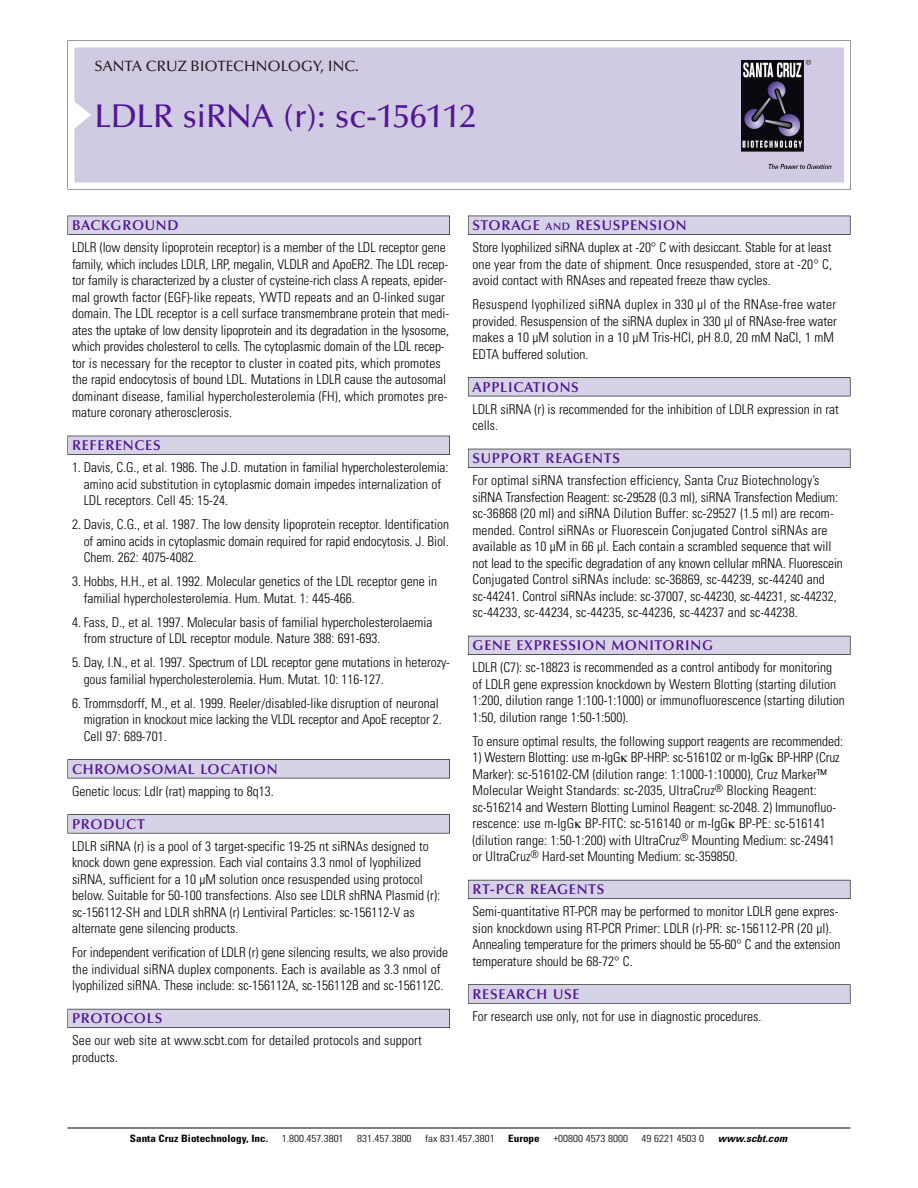
<style>
.page{position:relative;width:918px;height:1188px;background:#fff}
.page>*{position:absolute;margin:0;border:0;box-sizing:border-box;transform-origin:0 0}
.t1{font:500 33px "Optima";color:#511695}
.t2{font:500 15px "Optima";color:#231f20}
.t3{font:600 14.25px "Optima";letter-spacing:.05em;color:#511695}
.t4{font:300 condensed 13.5px/16.5px "Univers";color:#000}
.t5{font:300 condensed 10.2px "Univers";color:#000;scale:1.1 1}
.t6{font:700 condensed 10.2px "Univers";color:#000;scale:1.1 1}
.t7{font:italic 700 condensed 10.2px "Univers";letter-spacing:.005em;color:#000;scale:1.1 1}
.s1{font-size:10.65px}
</style>
<div class="page">
<svg style="left:68px;top:40px;width:783px;height:149px"></svg>
<div style="left:74px;top:47px;width:770px;height:135px;background:#d1cae3"></div>
<img style="left:741px;top:60px;width:90px;height:108px">
<div style="left:68px;top:216px;width:382px;height:19px;background:#525155"></div>
<div style="left:68px;top:216px;width:381px;height:18px;background:#d7d3e7"></div>
<div style="left:68px;top:436px;width:382px;height:19px;background:#515055"></div>
<div style="left:68px;top:436px;width:381px;height:18px;background:#d7d3e7"></div>
<div style="left:68px;top:759px;width:382px;height:19px;background:#545357"></div>
<div style="left:68px;top:760px;width:381px;height:18px;background:#d7d3e7"></div>
<div style="left:68px;top:814px;width:382px;height:19px;background:#575759"></div>
<div style="left:68px;top:815px;width:381px;height:18px;background:#d7d3e7"></div>
<div style="left:68px;top:1009px;width:382px;height:19px;background:#5b5a62"></div>
<div style="left:68px;top:1009px;width:381px;height:18px;background:#d7d3e7"></div>
<div style="left:468px;top:216px;width:382px;height:19px;background:#525155"></div>
<div style="left:468px;top:216px;width:382px;height:18px;background:#d7d3e7"></div>
<div style="left:468px;top:377px;width:382px;height:19px;background:#525155"></div>
<div style="left:468px;top:378px;width:382px;height:18px;background:#d7d3e7"></div>
<div style="left:468px;top:449px;width:382px;height:19px;background:#525158"></div>
<div style="left:468px;top:449px;width:382px;height:18px;background:#d7d3e7"></div>
<div style="left:468px;top:636px;width:382px;height:19px;background:#54535a"></div>
<div style="left:468px;top:636px;width:382px;height:18px;background:#d7d3e7"></div>
<div style="left:468px;top:880px;width:382px;height:19px;background:#5b5a62"></div>
<div style="left:468px;top:880px;width:382px;height:18px;background:#d7d3e7"></div>
<div style="left:468px;top:984px;width:382px;height:20px;background:#666667"></div>
<div style="left:468px;top:985px;width:382px;height:18px;background:#d7d3e7"></div>
<hr style="left:68px;top:1128px;width:782px;height:1px;background:#000">
<p class="t2" style="left:94px;top:61px;width:266px">SANTA CRUZ BIOTECHNOLOGY, INC.</p>
<h1 class="t1" style="left:94px;top:103px;width:383px">LDLR siRNA (r): sc-156112</h1>
<p class="t3" style="left:72px;top:219px;width:108px">BACKGROUND</p>
<p class="t4" style="left:72px;top:240px;width:379px">LDLR (low density lipoprotein receptor) is a member of the LDL receptor gene family, which includes LDLR, LRP, megalin, VLDLR and ApoER2. The LDL recep&shy;tor family is characterized by a cluster of cysteine-rich class A repeats, epider&shy;mal growth factor (EGF)-like repeats, YWTD repeats and an O-linked sugar domain. The LDL receptor is a cell surface transmembrane protein that medi&shy;ates the uptake of low density lipoprotein and its degradation in the lysosome, which provides cholesterol to cells. The cytoplasmic domain of the LDL recep&shy;tor is necessary for the receptor to cluster in coated pits, which promotes the rapid endocytosis of bound LDL. Mutations in LDLR cause the autosomal dominant disease, familial hypercholesterolemia (FH), which promotes pre&shy;mature coronary atherosclerosis.</p>
<p class="t3" style="left:72px;top:440px;width:90px">REFERENCES</p>
<p class="t4" style="left:84px;top:460px;width:366px;text-indent:-12px">1. Davis, C.G., et al. 1986. The J.D. mutation in familial hypercholesterolemia: amino acid substitution in cytoplasmic domain impedes internalization of<br>LDL receptors. Cell 45: 15-24.</p>
<p class="t4" style="left:84px;top:517px;width:367px;text-align:justify;text-indent:-12px">2. Davis, C.G., et al. 1987. The low density lipoprotein receptor. Identification of amino acids in cytoplasmic domain required for rapid endocytosis. J. Biol.<br>Chem. 262: 4075-4082.</p>
<p class="t4" style="left:84px;top:574px;width:355px;text-indent:-12px">3. Hobbs, H.H., et al. 1992. Molecular genetics of the LDL receptor gene in familial hypercholesterolemia. Hum. Mutat. 1: 445-466.</p>
<p class="t4" style="left:84px;top:615px;width:350px;text-indent:-12px">4. Fass, D., et al. 1997. Molecular basis of familial hypercholesterolaemia from structure of LDL receptor module. Nature 388: 691-693.</p>
<p class="t4" style="left:84px;top:655px;width:368px;text-indent:-12px">5. Day, I.N., et al. 1997. Spectrum of LDL receptor gene mutations in heterozy&shy;gous familial hypercholesterolemia. Hum. Mutat. 10: 116-127.</p>
<p class="t4" style="left:84px;top:696px;width:360px;text-indent:-12px">6. Trommsdorff, M., et al. 1999. Reeler/disabled-like disruption of neuronal migration in knockout mice lacking the VLDL receptor and ApoE receptor 2.<br>Cell 97: 689-701.</p>
<p class="t3" style="left:72px;top:763px;width:207px">CHROMOSOMAL LOCATION</p>
<p class="t4" style="left:72px;top:784px;width:203px">Genetic locus: Ldlr (rat) mapping to 8q13.</p>
<p class="t3" style="left:72px;top:818px;width:74px">PRODUCT</p>
<p class="t4" style="left:72px;top:839px;width:369px">LDLR siRNA (r) is a pool of 3 target-specific 19-25 nt siRNAs designed to knock down gene expression. Each vial contains 3.3 nmol of lyophilized siRNA, sufficient for a 10 µM solution once resuspended using protocol below. Suitable for 50-100 transfections. Also see LDLR shRNA Plasmid (r): sc-156112-SH and LDLR shRNA (r) Lentiviral Particles: sc-156112-V as alternate gene silencing products.</p>
<p class="t4" style="left:72px;top:945px;width:377px">For independent verification of LDLR (r) gene silencing results, we also provide the individual siRNA duplex components. Each is available as 3.3 nmol of lyophilized siRNA. These include: sc-156112A, sc-156112B and sc-156112C.</p>
<p class="t3" style="left:72px;top:1013px;width:92px">PROTOCOLS</p>
<p class="t4" style="left:72px;top:1033px;width:351px">See our web site at www.scbt.com for detailed protocols and support products.</p>
<p class="t3" style="left:473px;top:219px;width:216px">STORAGE <span class="s1">AND</span> RESUSPENSION</p>
<p class="t4" style="left:473px;top:240px;width:361px;text-align:justify">Store lyophilized siRNA duplex at -20° C with desiccant. Stable for at least one year from the date of shipment. Once resuspended, store at -20° C, avoid contact with RNAses and repeated freeze thaw cycles.</p>
<p class="t4" style="left:473px;top:297px;width:366px">Resuspend lyophilized siRNA duplex in 330 µl of the RNAse-free water provided. Resuspension of the siRNA duplex in 330 µl of RNAse-free water makes a 10 µM solution in a 10 µM Tris-HCl, pH 8.0, 20 mM NaCl, 1 mM EDTA buffered solution.</p>
<p class="t3" style="left:473px;top:381px;width:108px">APPLICATIONS</p>
<p class="t4" style="left:473px;top:402px;width:368px">LDLR siRNA (r) is recommended for the inhibition of LDLR expression in rat cells.</p>
<p class="t3" style="left:473px;top:453px;width:149px">SUPPORT REAGENTS</p>
<p class="t4" style="left:473px;top:473px;width:372px">For optimal siRNA transfection efficiency, Santa Cruz Biotechnology’s siRNA Transfection Reagent: sc-29528 (0.3 ml), siRNA Transfection Medium: sc-36868 (20 ml) and siRNA Dilution Buffer: sc-29527 (1.5 ml) are recom&shy;mended. Control siRNAs or Fluorescein Conjugated Control siRNAs are available as 10 µM in 66 µl. Each contain a scrambled sequence that will not lead to the specific degradation of any known cellular mRNA. Fluorescein Conjugated Control siRNAs include: sc-36869, sc-44239, sc-44240 and sc-44241. Control siRNAs include: sc-37007, sc-44230, sc-44231, sc-44232, sc-44233, sc-44234, sc-44235, sc-44236, sc-44237 and sc-44238.</p>
<p class="t3" style="left:473px;top:640px;width:242px">GENE EXPRESSION MONITORING</p>
<p class="t4" style="left:473px;top:660px;width:374px">LDLR (C7): sc-18823 is recommended as a control antibody for monitoring of LDLR gene expression knockdown by Western Blotting (starting dilution 1:200, dilution range 1:100-1:1000) or immunofluorescence (starting dilution 1:50, dilution range 1:50-1:500).</p>
<p class="t4" style="left:473px;top:734px;width:372px">To ensure optimal results, the following support reagents are recommended:</p>
<p class="t4" style="left:473px;top:750px;width:369px">1) Western Blotting: use m-IgG BP-HRP: sc-516102 or m-IgG BP-HRP (Cruz Marker): sc-516102-CM (dilution range: 1:1000-1:10000), Cruz Marker™ Molecular Weight Standards: sc-2035, UltraCruz<sup>®</sup> Blocking Reagent: sc-516214 and Western Blotting Luminol Reagent: sc-2048. 2) Immunofluo&shy;rescence: use m-IgG BP-FITC: sc-516140 or m-IgG BP-PE: sc-516141 (dilution range: 1:50-1:200) with UltraCruz<sup>®</sup> Mounting Medium: sc-24941 or UltraCruz<sup>®</sup> Hard-set Mounting Medium: sc-359850.</p>
<p class="t3" style="left:473px;top:884px;width:134px">RT-PCR REAGENTS</p>
<p class="t4" style="left:473px;top:904px;width:369px">Semi-quantitative RT-PCR may be performed to monitor LDLR gene expres&shy;sion knockdown using RT-PCR Primer: LDLR (r)-PR: sc-156112-PR (20 µl).<br>Annealing temperature for the primers should be 55-60° C and the extension temperature should be 68-72° C.</p>
<p class="t3" style="left:473px;top:988px;width:109px">RESEARCH USE</p>
<p class="t4" style="left:473px;top:1009px;width:290px">For research use only, not for use in diagnostic procedures.</p>
<p class="t6" style="left:130px;top:1135px;width:127px">Santa Cruz Biotechnology, Inc.</p>
<p class="t5" style="left:282px;top:1135px;width:58px">1.800.457.3801</p>
<p class="t5" style="left:357px;top:1135px;width:51px">831.457.3800</p>
<p class="t5" style="left:425px;top:1135px;width:65px">fax 831.457.3801</p>
<p class="t6" style="left:508px;top:1135px;width:30px">Europe</p>
<p class="t5" style="left:553px;top:1135px;width:69px">+00800 4573 8000</p>
<p class="t5" style="left:642px;top:1135px;width:58px">49 6221 4503 0</p>
<p class="t7" style="left:718px;top:1135px;width:64px">www.scbt.com</p>
</div>
